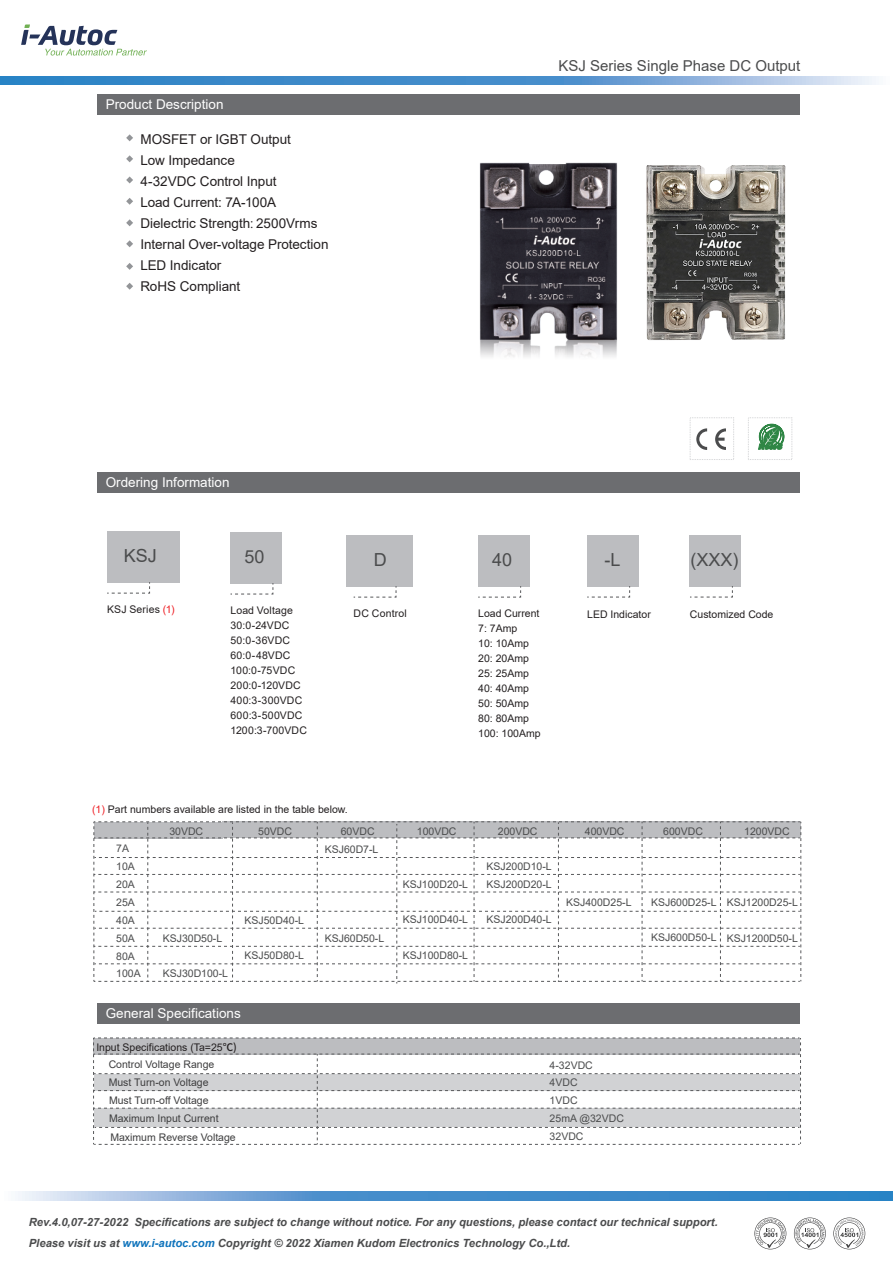
<style>
.page{position:relative;width:893px;height:1263px;background:#fff}
.page>*{position:absolute;margin:0;border:0;box-sizing:border-box;transform-origin:0 0}
.t1{font:18px "Arial";color:#4b4c4d}
.t2{font:15px "Arial";color:#4b4c4d}
.t3{font:13.5px/21px "Arial";letter-spacing:-.005em;color:#231f20}
.t4{font:13.5px "Arial";color:#fff}
.t5{font:italic 700 11.25px/21px "Arial";color:#4b4c4d}
.t6{font:10.5px/15px "Arial";color:#231f20}
.t7{font:10.5px/17.9px "Arial";color:#4b4c4d}
.t8{font:10.5px/17.7px "Arial";color:#3e3e3f}
.t9{font:10.5px "Arial";letter-spacing:.02em;color:#231f20}
.s1{font-family:"Source Han Sans CN";font-weight:300}
.s2{color:#ee1d23}
.s3{font-family:"Source Han Sans CN";font-weight:500}
.s4{color:#1074bc}
</style>
<div class="page">
<svg style="left:21px;top:24px;width:126px;height:32px"></svg>
<svg style="left:126px;top:198px;width:7px;height:7px"></svg>
<svg style="left:126px;top:134px;width:7px;height:7px"></svg>
<svg style="left:126px;top:176px;width:7px;height:7px"></svg>
<svg style="left:126px;top:155px;width:7px;height:7px"></svg>
<svg style="left:126px;top:219px;width:7px;height:7px"></svg>
<svg style="left:126px;top:263px;width:7px;height:7px"></svg>
<svg style="left:126px;top:283px;width:7px;height:7px"></svg>
<svg style="left:126px;top:240px;width:7px;height:7px"></svg>
<div style="left:97px;top:94px;width:703px;height:21px;background:#6c6d70"></div>
<div style="left:97px;top:472px;width:703px;height:20px;background:#6c6d70"></div>
<div style="left:97px;top:1003px;width:703px;height:21px;background:#6c6d70"></div>
<div style="left:107px;top:531px;width:73px;height:51px;background:#bcbdc0"></div>
<svg style="left:107px;top:582px;width:43px;height:12px"></svg>
<div style="left:230px;top:532px;width:52px;height:51px;background:#bcbdc0"></div>
<svg style="left:230px;top:583px;width:44px;height:12px"></svg>
<div style="left:346px;top:535px;width:66px;height:51px;background:#bcbdc0"></div>
<svg style="left:354px;top:586px;width:43px;height:12px"></svg>
<div style="left:478px;top:535px;width:51px;height:51px;background:#bcbdc0"></div>
<svg style="left:478px;top:586px;width:43px;height:12px"></svg>
<div style="left:587px;top:535px;width:51px;height:51px;background:#bcbdc0"></div>
<svg style="left:587px;top:586px;width:43px;height:12px"></svg>
<div style="left:690px;top:535px;width:51px;height:51px;background:#bcbdc0"></div>
<svg style="left:690px;top:586px;width:43px;height:12px"></svg>
<svg style="left:93px;top:1038px;width:708px;height:107px"></svg>
<svg style="left:94px;top:821px;width:708px;height:162px"></svg>
<div style="left:690px;top:417px;width:44px;height:43px;border:1px dashed #d1d2d4"></div>
<div style="left:748px;top:417px;width:44px;height:43px;border:1px dashed #d1d2d4"></div>
<svg style="left:696px;top:428px;width:30px;height:22px"></svg>
<svg style="left:758px;top:424px;width:26px;height:26px"></svg>
<svg style="left:18px;top:1192px;width:875px;height:8px;background:#5c9ad1"></svg>
<svg style="left:0;top:76px;width:876px;height:9px;background:#5c9ad1"></svg>
<img style="left:479px;top:162px;width:86px;height:195px">
<img style="left:565px;top:162px;width:221px;height:195px">
<svg style="left:754px;top:1217px;width:32px;height:32px"></svg>
<svg style="left:794px;top:1217px;width:32px;height:32px"></svg>
<svg style="left:833px;top:1217px;width:32px;height:32px"></svg>
<p class="t4" style="left:106px;top:95px;width:119px">Product Description</p>
<p class="t3" style="left:140px;top:129px;width:190px">MOSFET or IGBT Output<br>Low Impedance<br>4-32VDC Control Input<br>Load Current: 7A-100A<br>Dielectric Strength<span class="s1">:</span> 2500Vrms<br>Internal Over-voltage Protection<br>LED Indicator<br>RoHS Compliant</p>
<h2 class="t2" style="left:559px;top:55px;width:243px">KSJ Series Single Phase DC Output</h2>
<p class="t4" style="left:106px;top:473px;width:125px">Ordering Information</p>
<h1 class="t1" style="left:124px;top:543px;width:35px">KSJ</h1>
<h1 class="t1" style="left:245px;top:544px;width:22px">50</h1>
<h1 class="t1" style="left:374px;top:547px;width:14px">D</h1>
<h1 class="t1" style="left:492px;top:547px;width:22px">40</h1>
<h1 class="t1" style="left:604px;top:547px;width:18px">-L</h1>
<h1 class="t1" style="left:690px;top:547px;width:50px">(XXX)</h1>
<p class="t6" style="left:107px;top:601px;width:69px">KSJ Series <span class="s2">(1)</span></p>
<p class="t6" style="left:230px;top:602px;width:78px">Load Voltage<br>30:0-24VDC<br>50:0-36VDC<br>60:0-48VDC<br>100:0-75VDC<br>200:0-120VDC<br>400:3-300VDC<br>600:3-500VDC<br>1200:3-700VDC</p>
<p class="t9" style="left:354px;top:606px;width:55px">DC Control</p>
<p class="t6" style="left:478px;top:605px;width:64px">Load Current<br>7: 7Amp<br>10: 10Amp<br>20: 20Amp<br>25: 25Amp<br>40: 40Amp<br>50: 50Amp<br>80: 80Amp<br>100: 100Amp</p>
<p class="t6" style="left:587px;top:607px;width:65px">LED Indicator</p>
<p class="t6" style="left:690px;top:607px;width:85px">Customized Code</p>
<p class="t6" style="left:92px;top:802px;width:257px"><span class="s2">(1)</span> Part numbers available are listed in the table below.</p>
<p class="t7" style="left:116px;top:839px;width:14px">7A</p>
<p class="t7" style="left:116px;top:857px;width:26px">10A<br>20A<br>25A<br>40A<br>50A<br>80A<br>100A</p>
<p class="t7" style="left:169px;top:822px;width:35px">30VDC</p>
<p class="t7" style="left:258px;top:822px;width:35px">50VDC</p>
<p class="t7" style="left:341px;top:822px;width:35px">60VDC</p>
<p class="t7" style="left:417px;top:822px;width:41px">100VDC</p>
<p class="t7" style="left:498px;top:822px;width:41px">200VDC</p>
<p class="t7" style="left:585px;top:822px;width:41px">400VDC</p>
<p class="t7" style="left:663px;top:822px;width:41px">600VDC</p>
<p class="t7" style="left:744px;top:822px;width:47px">1200VDC</p>
<p class="t7" style="left:163px;top:929px;width:61px">KSJ30D50-L</p>
<p class="t7" style="left:163px;top:964px;width:67px">KSJ30D100-L</p>
<p class="t7" style="left:245px;top:911px;width:61px">KSJ50D40-L</p>
<p class="t7" style="left:245px;top:947px;width:61px">KSJ50D80-L</p>
<p class="t7" style="left:325px;top:840px;width:55px">KSJ60D7-L</p>
<p class="t7" style="left:325px;top:929px;width:61px">KSJ60D50-L</p>
<p class="t7" style="left:403px;top:875px;width:67px">KSJ100D20-L</p>
<p class="t7" style="left:403px;top:911px;width:67px">KSJ100D40-L</p>
<p class="t7" style="left:403px;top:946px;width:67px">KSJ100D80-L</p>
<p class="t7" style="left:486px;top:857px;width:67px">KSJ200D10-L<br>KSJ200D20-L</p>
<p class="t7" style="left:486px;top:910px;width:67px">KSJ200D40-L</p>
<p class="t7" style="left:566px;top:893px;width:67px">KSJ400D25-L</p>
<p class="t7" style="left:651px;top:893px;width:67px">KSJ600D25-L</p>
<p class="t7" style="left:651px;top:928px;width:67px">KSJ600D50-L</p>
<p class="t7" style="left:727px;top:893px;width:73px">KSJ1200D25-L</p>
<p class="t7" style="left:727px;top:929px;width:73px">KSJ1200D50-L</p>
<p class="t4" style="left:106px;top:1004px;width:137px">General Specifications</p>
<p class="t6" style="left:96px;top:1039px;width:142px">Input Specifications (Ta=25<span class="s3">℃)</span></p>
<p class="t8" style="left:109px;top:1074px;width:112px">Must Turn-on Voltage<br>Must Turn-off Voltage<br>Maximum Input Current</p>
<p class="t8" style="left:110px;top:1128px;width:127px">Maximum Reverse Voltage</p>
<p class="t8" style="left:109px;top:1055px;width:107px">Control Voltage Range</p>
<p class="t7" style="left:550px;top:1056px;width:76px">4-32VDC<br>4VDC<br>1VDC<br>25mA @32VDC<br>32VDC</p>
<p class="t5" style="left:29px;top:1211px;width:690px">Rev.4.0,07-27-2022 Specifications are subject to change without notice. For any questions, please contact our technical support.<br>Please visit us at <span class="s4">www.i-autoc.com</span> Copyright © 2022 Xiamen Kudom Electronics Technology Co.,Ltd.</p>
</div>
